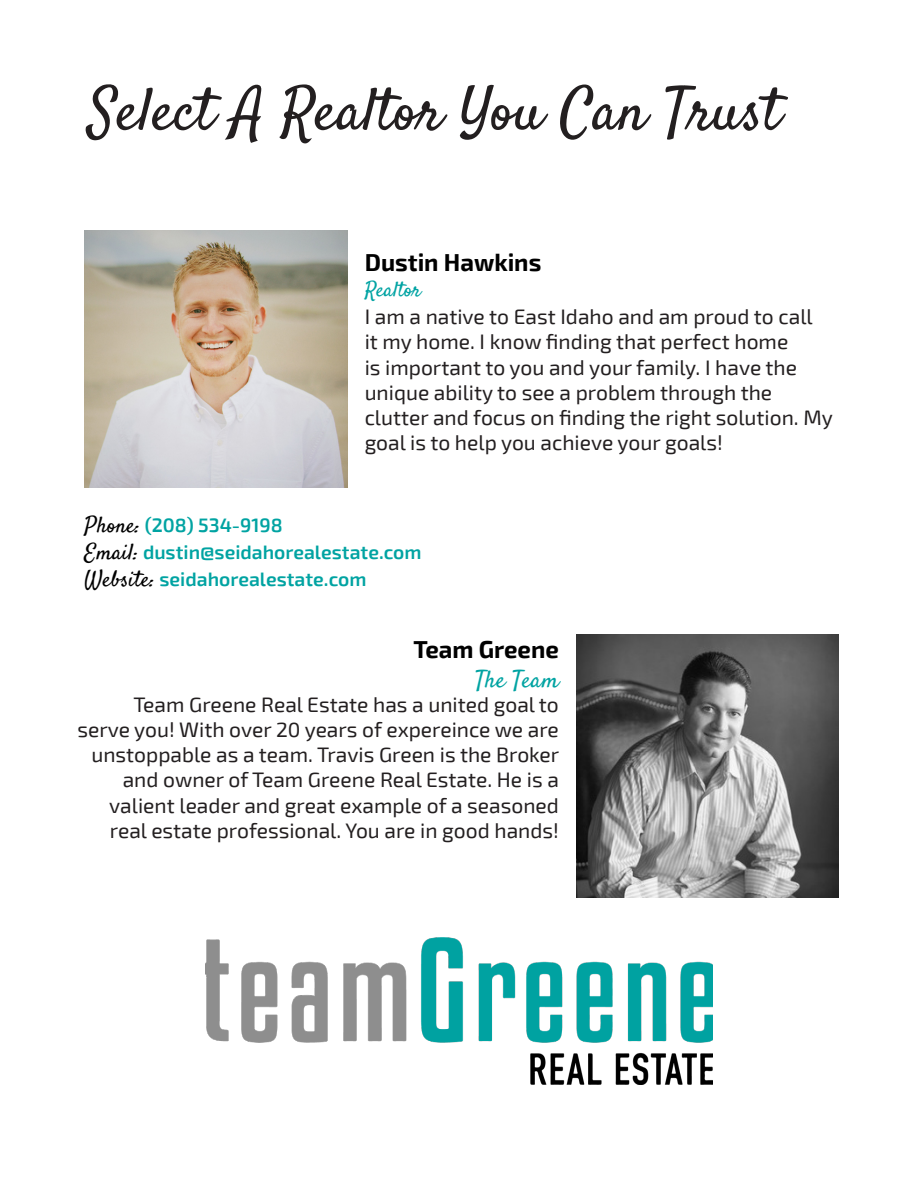
<style>
.page{position:relative;width:918px;height:1188px;background:#fff}
.page>*{position:absolute;margin:0;border:0;box-sizing:border-box;transform-origin:0 0}
.t1{font:60px "Satisfy";color:#231f20}
.t2{font:700 24px "Exo 2";color:#000}
.t3{font:24px "Satisfy";color:#00a3a2}
.t4{font:21px/25.2px "Exo 2";color:#231f20}
.t5{font:21px "Satisfy";color:#00a3a3}
.t6{font:600 19.5px "Exo 2";color:#00a3a2}
.s1{font-family:"Satisfy";font-weight:400;font-size:22.5px;color:#000}
</style>
<div class="page">
<img style="left:85px;top:231px;width:263px;height:257px">
<img style="left:576px;top:634px;width:263px;height:263px">
<img style="left:205px;top:938px;width:508px;height:146px">
<p class="t1" style="left:88px;top:73px;width:694px">Select A Realtor You Can Trust</p>
<p class="t2" style="left:365px;top:244px;width:178px">Dustin Hawkins</p>
<p class="t5" style="left:365px;top:276px;width:58px">Realtor</p>
<p class="t4" style="left:365px;top:304px;width:470px">I am a native to East Idaho and am proud to call<br>it my home. I know finding that perfect home<br>is important to you and your family. I have the unique ability to see a problem through the clutter and focus on finding the right solution. My goal is to help you achieve your goals!</p>
<p class="t6" style="left:85px;top:511px;width:200px"><span class="s1">Phone:</span> (208) 534-9198</p>
<p class="t6" style="left:85px;top:538px;width:338px"><span class="s1">Email:</span> dustin@seidahorealestate.com</p>
<p class="t6" style="left:85px;top:565px;width:283px"><span class="s1">Website:</span> seidahorealestate.com</p>
<p class="t2" style="left:413px;top:632px;width:147px">Team Greene</p>
<p class="t3" style="left:475px;top:665px;width:85px">The Team</p>
<p class="t4" style="left:77px;top:691px;width:483px;text-align:right">Team Greene Real Estate has a united goal to serve you! With over 20 years of expereince we are unstoppable as a team. Travis Green is the Broker and owner of Team Greene Real Estate. He is a valient leader and great example of a seasoned real estate professional. You are in good hands!</p>
</div>
